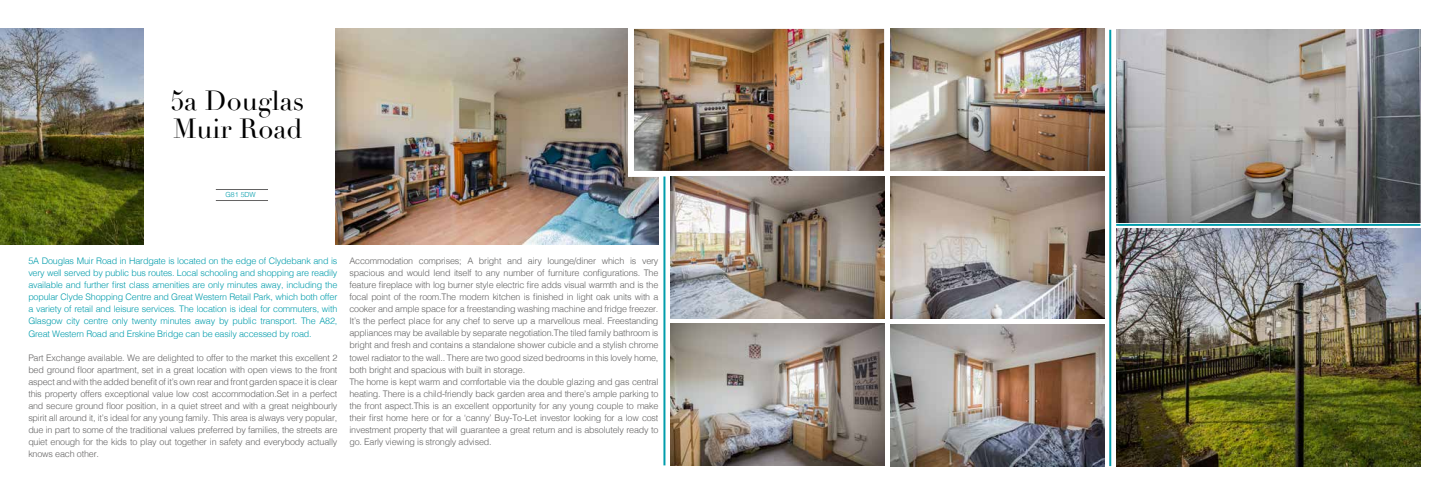
<style>
.page{position:relative;width:1440px;height:494px;background:#fff}
.page>*{position:absolute;margin:0;border:0;box-sizing:border-box;transform-origin:0 0}
.t1{font:27px/28px "Didot";color:#000}
.t2{font:300 9px/12px "Helvetica";letter-spacing:-.02em;color:#646363;text-align:justify}
.t3{font:300 9px/12px "Helvetica";letter-spacing:-.02em;color:#009cab;text-align:justify}
.t4{font:300 7px "Helvetica";color:#009cab}
</style>
<div class="page">
<img style="left:335px;top:29px;width:323px;height:215px">
<img style="left:625px;top:28px;width:268px;height:152px">
<img style="left:890px;top:29px;width:214px;height:142px">
<img style="left:890px;top:176px;width:214px;height:142px">
<img style="left:890px;top:324px;width:214px;height:141px">
<img style="left:1116px;top:30px;width:304px;height:192px">
<img style="left:1116px;top:228px;width:304px;height:237px">
<hr style="left:1109px;top:30px;width:2px;height:435px;background:#009cab">
<hr style="left:663px;top:176px;width:2px;height:289px;background:#009cab">
<img style="left:670px;top:176px;width:215px;height:142px">
<hr style="left:216px;top:189px;width:52px;height:1px;background:#646363">
<hr style="left:216px;top:200px;width:52px;height:1px;background:#646363">
<img style="left:0;top:29px;width:144px;height:215px">
<img style="left:670px;top:323px;width:215px;height:142px">
<hr style="left:1116px;top:224px;width:304px;height:2px;background:#009cab">
<h1 class="t1" style="left:171px;top:87px;width:135px">5a Douglas<br>Muir Road</h1>
<p class="t4" style="left:226px;top:188px;width:32px">G81 5DW</p>
<p class="t3" style="left:28px;top:254px;width:311px">5A Douglas Muir Road in Hardgate is located on the edge of Clydebank and is very well served by public bus routes. Local schooling and shopping are readily available and further first class amenities are only minutes away, including the popular Clyde Shopping Centre and Great Western Retail Park, which both offer a variety of retail and leisure services. The location is ideal for commuters, with Glasgow city centre only twenty minutes away by public transport. The A82, Great Western Road and Erskine Bridge can be easily accessed by road.</p>
<p class="t2" style="left:28px;top:350px;width:311px">Part Exchange available. We are delighted to offer to the market this excellent 2 bed ground floor apartment, set in a great location with open views to the front aspect and with the added benefit of it’s own rear and front garden space it is clear this property offers exceptional value low cost accommodation.Set in a perfect and secure ground floor position, in a quiet street and with a great neighbourly spirit all around it, it’s ideal for any young family. This area is always very popular, due in part to some of the traditional values preferred by families, the streets are quiet enough for the kids to play out together in safety and everybody actually knows each other.</p>
<p class="t2" style="left:349px;top:254px;width:311px;text-align:left">Accommodation comprises; A bright and airy lounge/diner which is very spacious and would lend itself to any number of furniture configurations. The feature fireplace with log burner style electric fire adds visual warmth and is the focal point of the room.The modern kitchen is finished in light oak units with a cooker and ample space for a freestanding washing machine and fridge freezer.<br>It’s the perfect place for any chef to serve up a marvellous meal. Freestanding appliances may be available by separate negotiation.The tiled family bathroom is bright and fresh and contains a standalone shower cubicle and a stylish chrome towel radiator to the wall.. There are two good sized bedrooms in this lovely home, both bright and spacious with built in storage.<br>The home is kept warm and comfortable via the double glazing and gas central heating. There is a child-friendly back garden area and there’s ample parking to the front aspect.This is an excellent opportunity for any young couple to make their first home here or for a ‘canny’ Buy-To-Let investor looking for a low cost investment property that will guarantee a great return and is absolutely ready to go. Early viewing is strongly advised.</p>
</div>
